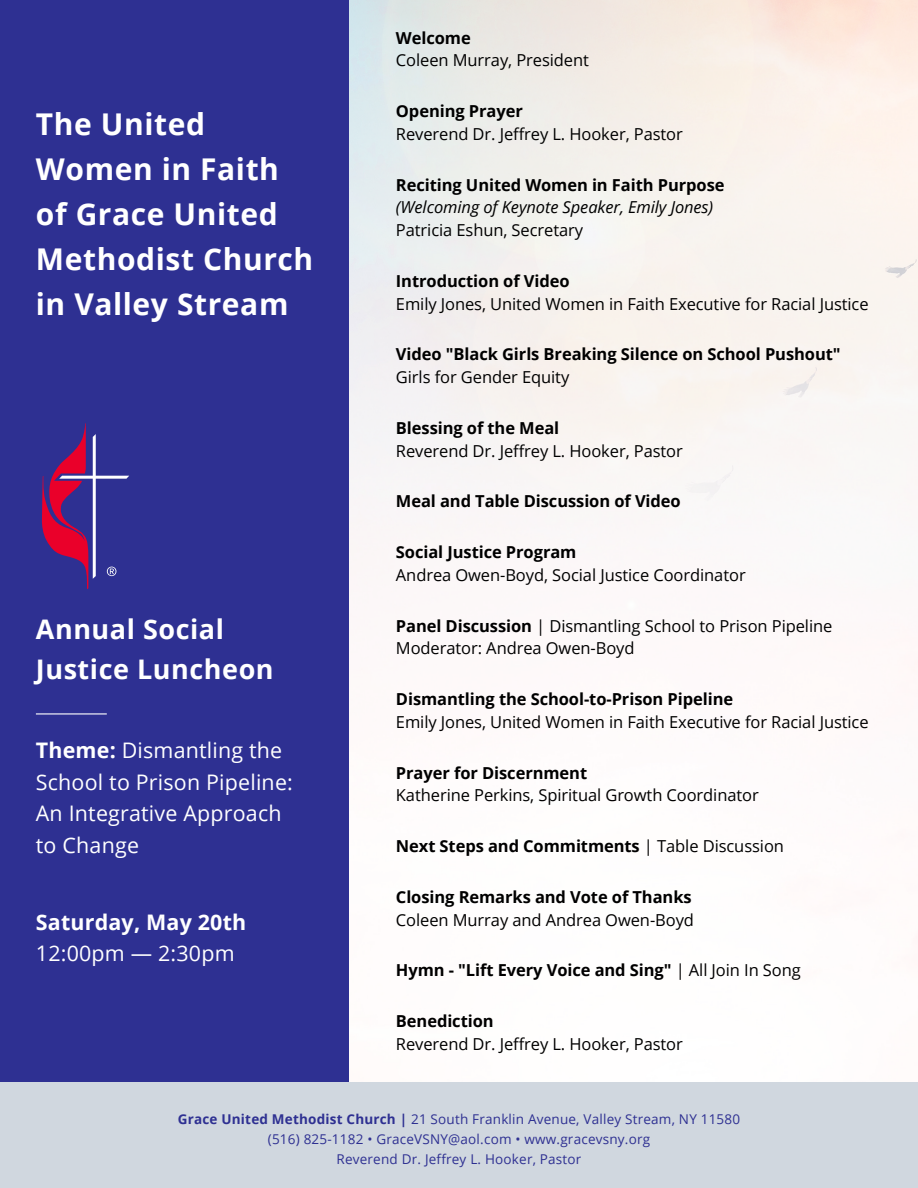
<style>
.page{position:relative;width:918px;height:1188px;background:#fff}
.page>*{position:absolute;margin:0;border:0;box-sizing:border-box;transform-origin:0 0}
.t1{font:700 30px/45px "Open Sans";letter-spacing:.02em;color:#fff}
.t2{font:700 27px/40.5px "Open Sans";letter-spacing:.02em;color:#fff}
.t3{font:21.45px/31.5px "Open Sans";letter-spacing:.01em;color:#fff}
.t4{font:700 21.45px "Open Sans";letter-spacing:.01em;color:#fff}
.t5{font:16.5px "Open Sans";letter-spacing:-.005em;color:#000}
.t6{font:700 16.5px "Open Sans";letter-spacing:-.005em;color:#000}
.t7{font:italic 16.5px "Open Sans";letter-spacing:-.005em;color:#000}
.t8{font:13.5px "Open Sans";letter-spacing:.015em;color:#2e3092}
.s1{font-weight:700}
.s2{font-weight:400}
</style>
<div class="page">
<svg style="left:349px;top:0;width:569px;height:663px;fill:#f9f4ef"></svg>
<div style="left:0;top:0;width:349px;height:1188px;background:#2e3092"></div>
<div style="left:0;top:1082px;width:918px;height:106px;background:#d0d7df"></div>
<svg style="left:42px;top:423px;width:87px;height:166px"></svg>
<hr style="left:36px;top:713px;width:71px;height:2px;background:#fff">
<p class="t1" style="left:36px;top:100px;width:245px">The United<br>Women in Faith</p>
<p class="t1" style="left:36px;top:190px;width:279px">of Grace United<br>Methodist Church in Valley Stream</p>
<p class="t2" style="left:36px;top:608px;width:239px">Annual Social<br>Justice Luncheon</p>
<p class="t3" style="left:36px;top:734px;width:259px"><span class="s1">Theme:</span> Dismantling the<br>School to Prison Pipeline:</p>
<p class="t3" style="left:36px;top:797px;width:247px">An Integrative Approach</p>
<p class="t3" style="left:36px;top:829px;width:105px">to Change</p>
<p class="t4" style="left:36px;top:907px;width:212px">Saturday, May 20th</p>
<p class="t3" style="left:36px;top:937px;width:200px">12:00pm — 2:30pm</p>
<p class="t6" style="left:396px;top:26px;width:76px">Welcome</p>
<p class="t5" style="left:396px;top:49px;width:195px">Coleen Murray, President</p>
<p class="t6" style="left:396px;top:100px;width:128px">Opening Prayer</p>
<p class="t5" style="left:396px;top:122px;width:288px">Reverend Dr. Jeffrey L. Hooker, Pastor</p>
<p class="t6" style="left:396px;top:173px;width:330px">Reciting United Women in Faith Purpose</p>
<p class="t7" style="left:396px;top:196px;width:319px">(Welcoming of Keynote Speaker, Emily Jones)</p>
<p class="t5" style="left:396px;top:219px;width:189px">Patricia Eshun, Secretary</p>
<p class="t6" style="left:396px;top:269px;width:175px">Introduction of Video</p>
<p class="t5" style="left:396px;top:292px;width:474px">Emily Jones, United Women in Faith Executive for Racial Justice</p>
<p class="t6" style="left:396px;top:343px;width:446px">Video "Black Girls Breaking Silence on School Pushout"</p>
<p class="t5" style="left:396px;top:366px;width:175px">Girls for Gender Equity</p>
<p class="t6" style="left:396px;top:416px;width:165px">Blessing of the Meal</p>
<p class="t5" style="left:396px;top:439px;width:288px">Reverend Dr. Jeffrey L. Hooker, Pastor</p>
<p class="t6" style="left:396px;top:490px;width:286px">Meal and Table Discussion of Video</p>
<p class="t6" style="left:396px;top:541px;width:182px">Social Justice Program</p>
<p class="t5" style="left:396px;top:563px;width:351px">Andrea Owen-Boyd, Social Justice Coordinator</p>
<p class="t5" style="left:396px;top:614px;width:438px"><span class="s1">Panel Discussion</span> | Dismantling School to Prison Pipeline</p>
<p class="t5" style="left:396px;top:637px;width:240px">Moderator: Andrea Owen-Boyd</p>
<p class="t6" style="left:396px;top:688px;width:339px">Dismantling the School-to-Prison Pipeline</p>
<p class="t5" style="left:396px;top:710px;width:474px">Emily Jones, United Women in Faith Executive for Racial Justice</p>
<p class="t6" style="left:396px;top:761px;width:193px">Prayer for Discernment</p>
<p class="t5" style="left:396px;top:784px;width:364px">Katherine Perkins, Spiritual Growth Coordinator</p>
<p class="t6" style="left:396px;top:835px;width:390px">Next Steps and Commitments <span class="s2">| Table Discussion</span></p>
<p class="t6" style="left:396px;top:885px;width:297px">Closing Remarks and Vote of Thanks</p>
<p class="t5" style="left:396px;top:908px;width:300px">Coleen Murray and Andrea Owen-Boyd</p>
<p class="t6" style="left:396px;top:959px;width:406px">Hymn - "Lift Every Voice and Sing" <span class="s2">| All Join In Song</span></p>
<p class="t6" style="left:396px;top:1010px;width:99px">Benediction</p>
<p class="t5" style="left:396px;top:1032px;width:288px">Reverend Dr. Jeffrey L. Hooker, Pastor</p>
<p class="t8" style="left:178px;top:1109px;width:564px"><span class="s1">Grace United Methodist Church |</span> 21 South Franklin Avenue, Valley Stream, NY 11580</p>
<p class="t8" style="left:268px;top:1130px;width:384px">(516) 825-1182 • GraceVSNY@aol.com • www.gracevsny.org</p>
<p class="t8" style="left:337px;top:1150px;width:246px">Reverend Dr. Jeffrey L. Hooker, Pastor</p>
</div>
